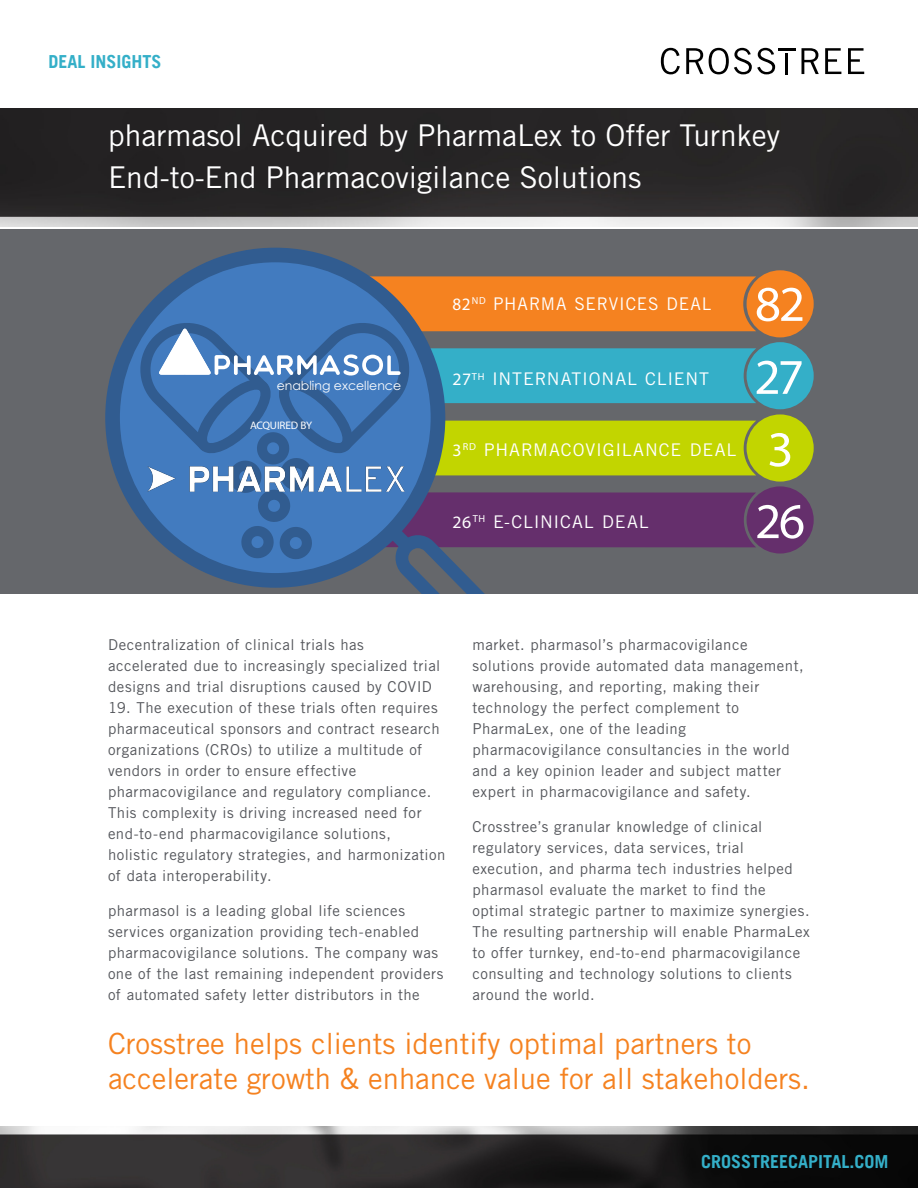
<style>
.page{position:relative;width:918px;height:1188px;background:#fff}
.page>*{position:absolute;margin:0;border:0;box-sizing:border-box;transform-origin:0 0}
.t1{font:700 50.25px/72.6px "Trade Gothic LT Std";color:#fff;text-align:justify}
.t2{font:30px/42px "Trade Gothic LT Std";color:#fff}
.t3{font:29.25px/34.5px "Trade Gothic LT Std";color:#f58220}
.t4{font:700 18px "Trade Gothic LT";color:#34afc8}
.t5{font:17.4px "Trade Gothic LT Std";letter-spacing:.045em;color:#fff}
.t6{font:15px/21px "Trade Gothic LT Std";letter-spacing:.03em;color:#54565b}
.t7{font:12.45px "Century Gothic";color:#fff}
.t8{font:700 10.95px "Trade Gothic LT Std";letter-spacing:-.015em;color:#fff}
.s1{font-weight:700}
</style>
<div class="page">
<img style="left:0;top:1127px;width:918px;height:61px">
<svg style="left:661px;top:48px;width:19px;height:26px"></svg>
<svg style="left:686px;top:48px;width:89px;height:26px"></svg>
<svg style="left:802px;top:48px;width:17px;height:26px"></svg>
<svg style="left:825px;top:48px;width:16px;height:26px"></svg>
<svg style="left:848px;top:48px;width:16px;height:26px"></svg>
<hr style="left:785px;top:53px;width:3px;height:21px;background:#000">
<hr style="left:778px;top:48px;width:18px;height:3px;background:#000">
<img style="left:0;top:108px;width:918px;height:118px">
<div style="left:0;top:230px;width:918px;height:364px;background:#65676b"></div>
<div style="left:747px;top:270px;width:67px;height:67px;background:#f58220;border-radius:50%"></div>
<div style="left:747px;top:414px;width:67px;height:68px;background:#c2d500;border-radius:50%"></div>
<div style="left:747px;top:342px;width:67px;height:67px;background:#34afc8;border-radius:50%"></div>
<div style="left:747px;top:486px;width:67px;height:68px;background:#652f6c;border-radius:50%"></div>
<svg style="left:105px;top:248px;width:264px;height:253px"></svg>
<svg style="left:127px;top:276px;width:629px;height:318px"></svg>
<img style="left:148px;top:466px;width:257px;height:40px">
<p class="t4" style="left:49px;top:50px;width:115px">DEAL INSIGHTS</p>
<h2 class="t2" style="left:108px;top:114px;width:674px">pharmasol Acquired by PharmaLex to Offer Turnkey<br>End-to-End Pharmacovigilance Solutions</h2>
<p class="t7" style="left:277px;top:377px;width:126px">enabling excellence</p>
<p class="t8" style="left:250px;top:418px;width:63px">ACQUIRED BY</p>
<p class="t5" style="left:452px;top:293px;width:261px"><span class="s1">82</span><sup>ND</sup> PHARMA SERVICES DEAL</p>
<p class="t5" style="left:452px;top:369px;width:258px"><span class="s1">27</span><sup>TH</sup> INTERNATIONAL CLIENT</p>
<p class="t5" style="left:452px;top:439px;width:286px"><span class="s1">3</span><sup>RD</sup> PHARMACOVIGILANCE DEAL</p>
<h1 class="t1" style="left:754px;top:267px;width:52px">82<br>27<br>3</h1>
<p class="t5" style="left:452px;top:511px;width:198px"><span class="s1">26</span><sup>TH</sup> E-CLINICAL DEAL</p>
<h1 class="t1" style="left:755px;top:484px;width:52px">26</h1>
<p class="t6" style="left:472px;top:634px;width:333px">market. pharmasol’s pharmacovigilance solutions provide automated data management, warehousing, and reporting, making their technology the perfect complement to PharmaLex, one of the leading pharmacovigilance consultancies in the world and a key opinion leader and subject matter expert in pharmacovigilance and safety.</p>
<p class="t6" style="left:472px;top:816px;width:339px">Crosstree’s granular knowledge of clinical regulatory services, data services, trial execution, and pharma tech industries helped pharmasol evaluate the market to find the optimal strategic partner to maximize synergies.<br>The resulting partnership will enable PharmaLex to offer turnkey, end-to-end pharmacovigilance consulting and technology solutions to clients around the world.</p>
<h3 class="t3" style="left:108px;top:1026px;width:704px">Crosstree helps clients identify optimal partners to accelerate growth &amp; enhance value for all stakeholders.</h3>
<p class="t6" style="left:108px;top:634px;width:334px">Decentralization of clinical trials has accelerated due to increasingly specialized trial designs and trial disruptions caused by COVID</p>
<p class="t6" style="left:108px;top:697px;width:339px">19. The execution of these trials often requires pharmaceutical sponsors and contract research organizations (CROs) to utilize a multitude of vendors in order to ensure effective pharmacovigilance and regulatory compliance.<br>This complexity is driving increased need for end-to-end pharmacovigilance solutions,<br>holistic regulatory strategies, and harmonization of data interoperability.</p>
<p class="t6" style="left:108px;top:900px;width:337px">pharmasol is a leading global life sciences services organization providing tech-enabled pharmacovigilance solutions. The company was one of the last remaining independent providers of automated safety letter distributors in the</p>
<p class="t4" style="left:701px;top:1150px;width:189px">CROSSTREECAPITAL.COM</p>
</div>
